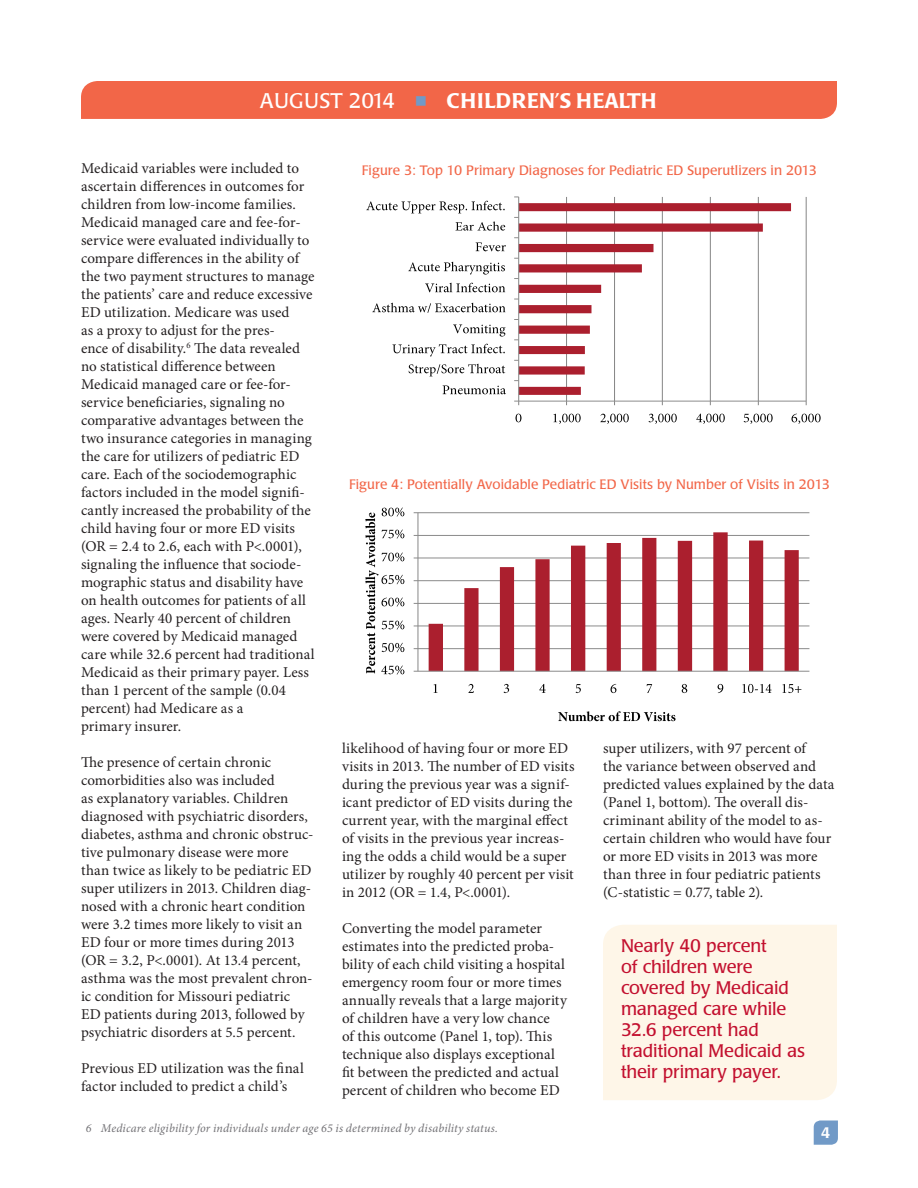
<style>
.page{position:relative;width:918px;height:1188px;background:#fff}
.page>*{position:absolute;margin:0;border:0;box-sizing:border-box;transform-origin:0 0}
.t1{font:500 21px "Poppl Laudatio";letter-spacing:.02em;color:#fff}
.PullQuote{font:18px/21px "Poppl Laudatio";letter-spacing:-.01em;color:#c3102f}
.Body{font:15px/18px "Minion Pro";letter-spacing:.005em;color:#231f20}
.t2{font:500 15px "Poppl Laudatio";color:#fff}
.Figure___Table_Title{font:13.5px "Poppl Laudatio";letter-spacing:.005em;color:#f26648}
.References{font:italic 12px "Minion Pro";letter-spacing:.015em;color:#717074}
.s1{font-weight:400}
.s2{color:#719ac7}
</style>
<div class="page">
<svg style="left:814px;top:1120px;width:24px;height:25px"></svg>
<div style="left:81px;top:81px;width:756px;height:38px;background:#f26648"></div>
<hr style="left:566px;top:197px;width:1px;height:204px;background:#898989">
<hr style="left:614px;top:197px;width:1px;height:204px;background:#898989">
<hr style="left:662px;top:197px;width:1px;height:204px;background:#898989">
<hr style="left:710px;top:197px;width:1px;height:204px;background:#898989">
<hr style="left:758px;top:197px;width:1px;height:204px;background:#898989">
<hr style="left:806px;top:197px;width:1px;height:204px;background:#898989">
<svg style="left:519px;top:203px;width:272px;height:192px"></svg>
<hr style="left:519px;top:401px;width:287px;height:1px;background:#898989">
<hr style="left:518px;top:197px;width:1px;height:204px;background:#898989">
<img style="left:515px;top:413px;width:7px;height:10px">
<img style="left:553px;top:413px;width:28px;height:11px">
<img style="left:600px;top:413px;width:29px;height:11px">
<img style="left:648px;top:413px;width:29px;height:11px">
<img style="left:696px;top:413px;width:29px;height:11px">
<img style="left:744px;top:413px;width:29px;height:11px">
<img style="left:792px;top:413px;width:29px;height:11px">
<img style="left:443px;top:385px;width:63px;height:10px">
<img style="left:408px;top:363px;width:98px;height:14px">
<img style="left:393px;top:343px;width:112px;height:14px">
<img style="left:453px;top:324px;width:53px;height:13px">
<img style="left:372px;top:302px;width:134px;height:11px">
<img style="left:426px;top:282px;width:80px;height:11px">
<img style="left:409px;top:261px;width:96px;height:14px">
<img style="left:476px;top:242px;width:30px;height:10px">
<img style="left:456px;top:221px;width:50px;height:10px">
<img style="left:366px;top:200px;width:139px;height:14px">
<svg style="left:365px;top:507px;width:445px;height:215px"></svg>
<div style="left:603px;top:925px;width:234px;height:175px;background:#fef6e8"></div>
<h1 class="t1" style="left:260px;top:89px;width:398px"><span class="s1">AUGUST 2014</span> <span class="s2">■</span> CHILDREN’S HEALTH</h1>
<p class="Body" style="left:81px;top:159px;width:235px">Medicaid variables were included to ascertain differences in outcomes for children from low-income families.<br>Medicaid managed care and fee-for&shy;service were evaluated individually to compare differences in the ability of the two payment structures to manage the patients’ care and reduce excessive ED utilization. Medicare was used<br>as a proxy to adjust for the pres-<br>ence of disability.<sup>6</sup> The data revealed no statistical difference between Medicaid managed care or fee-for&shy;service beneficiaries, signaling no comparative advantages between the two insurance categories in managing the care for utilizers of pediatric ED care. Each of the sociodemographic factors included in the model signifi&shy;cantly increased the probability of the child having four or more ED visits (OR = 2.4 to 2.6, each with P&lt;.0001), signaling the influence that sociode&shy;mographic status and disability have on health outcomes for patients of all ages. Nearly 40 percent of children were covered by Medicaid managed care while 32.6 percent had traditional Medicaid as their primary payer. Less than 1 percent of the sample (0.04 percent) had Medicare as a<br>primary insurer.</p>
<p class="Body" style="left:81px;top:753px;width:234px">The presence of certain chronic comorbidities also was included<br>as explanatory variables. Children diagnosed with psychiatric disorders, diabetes, asthma and chronic obstruc&shy;tive pulmonary disease were more than twice as likely to be pediatric ED super utilizers in 2013. Children diag&shy;nosed with a chronic heart condition were 3.2 times more likely to visit an ED four or more times during 2013 (OR = 3.2, P&lt;.0001). At 13.4 percent, asthma was the most prevalent chron&shy;ic condition for Missouri pediatric ED patients during 2013, followed by psychiatric disorders at 5.5 percent.</p>
<p class="Body" style="left:81px;top:1059px;width:224px">Previous ED utilization was the final factor included to predict a child’s</p>
<p class="Figure___Table_Title" style="left:362px;top:163px;width:457px">Figure 3: Top 10 Primary Diagnoses for Pediatric ED Superutlizers in 2013</p>
<p class="Figure___Table_Title" style="left:349px;top:476px;width:482px">Figure 4: Potentially Avoidable Pediatric ED Visits by Number of Visits in 2013</p>
<p class="Body" style="left:342px;top:740px;width:234px">likelihood of having four or more ED visits in 2013. The number of ED visits during the previous year was a signif&shy;icant predictor of ED visits during the current year, with the marginal effect of visits in the previous year increas&shy;ing the odds a child would be a super utilizer by roughly 40 percent per visit in 2012 (OR = 1.4, P&lt;.0001).</p>
<p class="Body" style="left:342px;top:920px;width:226px">Converting the model parameter estimates into the predicted proba&shy;bility of each child visiting a hospital emergency room four or more times annually reveals that a large majority of children have a very low chance<br>of this outcome (Panel 1, top). This technique also displays exceptional fit between the predicted and actual percent of children who become ED</p>
<p class="Body" style="left:603px;top:740px;width:233px">super utilizers, with 97 percent of<br>the variance between observed and predicted values explained by the data (Panel 1, bottom). The overall dis&shy;criminant ability of the model to as&shy;certain children who would have four or more ED visits in 2013 was more than three in four pediatric patients (C-statistic = 0.77, table 2).</p>
<p class="PullQuote" style="left:621px;top:935px;width:186px">Nearly 40 percent<br>of children were covered by Medicaid managed care while<br>32.6 percent had traditional Medicaid as their primary payer.</p>
<p class="References" style="left:86px;top:1120px;width:414px">6 Medicare eligibility for individuals under age 65 is determined by disability status.</p>
<p class="t2" style="left:821px;top:1124px;width:11px">4</p>
</div>
